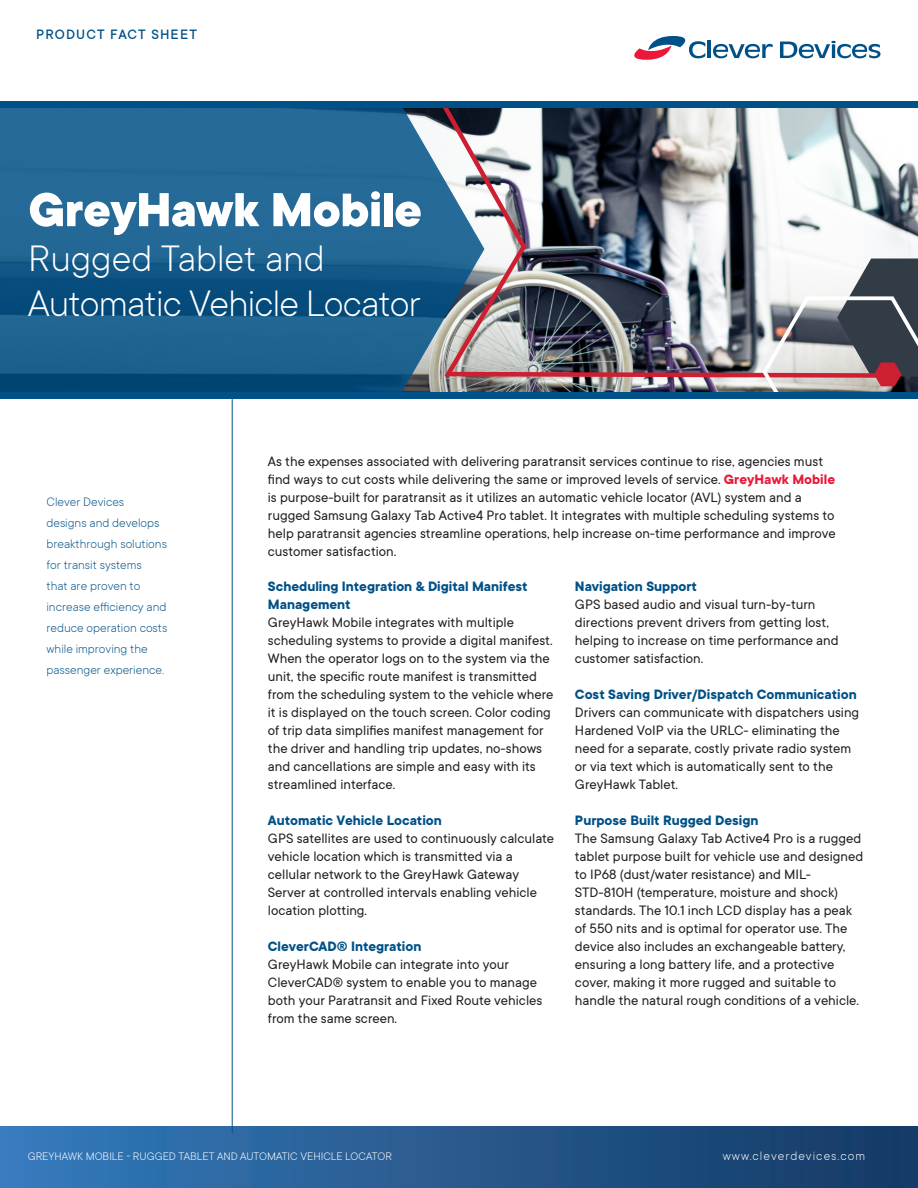
<style>
.page{position:relative;width:918px;height:1188px;background:#fff}
.page>*{position:absolute;margin:0;border:0;box-sizing:border-box;transform-origin:0 0}
.t1{font:800 52.5px "TT Commons";letter-spacing:-.01em;color:#fff}
.t2{font:300 40.5px/45px "TT Commons";letter-spacing:-.02em;color:#fff}
.t3{font:15px/18px "TT Commons";color:#231f20}
.t4{font:700 15px/18px "TT Commons";color:#005187}
.t5{font:500 15px "TT Commons";letter-spacing:.075em;color:#005187}
.t6{font:300 13.5px/21px "TT Commons";color:#005187}
.t7{font:300 13.5px "TT Commons";letter-spacing:.075em;color:#fff}
.t8{font:300 12px "TT Commons";color:#fff}
.s1{font-weight:700;color:#eb1937}
</style>
<div class="page">
<img style="left:485px;top:162px;width:433px;height:231px">
<svg style="left:0;top:108px;width:485px;height:285px;background:#1e628f"></svg>
<div style="left:0;top:1126px;width:918px;height:62px;background:linear-gradient(to right,#377bbb,#143963)"></div>
<img style="left:437px;top:108px;width:466px;height:272px">
<div style="left:0;top:393px;width:918px;height:6px;background:#005187"></div>
<hr style="left:232px;top:399px;width:1px;height:734px;background:#005187">
<hr style="left:708px;top:41px;width:3px;height:17px;background:#005187">
<svg style="left:713px;top:44px;width:60px;height:14px"></svg>
<svg style="left:780px;top:41px;width:100px;height:17px"></svg>
<svg style="left:634px;top:36px;width:71px;height:24px"></svg>
<svg style="left:760px;top:259px;width:158px;height:134px"></svg>
<div style="left:0;top:102px;width:918px;height:6px;background:#005187"></div>
<p class="t5" style="left:36px;top:25px;width:162px">PRODUCT FACT SHEET</p>
<p class="t1" style="left:28px;top:174px;width:395px">GreyHawk Mobile</p>
<p class="t2" style="left:28px;top:235px;width:394px">Rugged Tablet and<br>Automatic Vehicle Locator</p>
<p class="t6" style="left:46px;top:490px;width:122px">Clever Devices designs and develops breakthrough solutions for transit systems<br>that are proven to increase efficiency and reduce operation costs while improving the passenger experience.</p>
<p class="t3" style="left:268px;top:452px;width:570px">As the expenses associated with delivering paratransit services continue to rise, agencies must find ways to cut costs while delivering the same or improved levels of service. <span class="s1">GreyHawk Mobile </span>is purpose-built for paratransit as it utilizes an automatic vehicle locator (AVL) system and a rugged Samsung Galaxy Tab Active4 Pro tablet. It integrates with multiple scheduling systems to help paratransit agencies streamline operations, help increase on-time performance and improve customer satisfaction.</p>
<p class="t4" style="left:268px;top:577px;width:261px">Scheduling Integration &amp; Digital Manifest<br>Management</p>
<p class="t3" style="left:268px;top:613px;width:287px">GreyHawk Mobile integrates with multiple scheduling systems to provide a digital manifest.<br>When the operator logs on to the system via the unit, the specific route manifest is transmitted from the scheduling system to the vehicle where it is displayed on the touch screen. Color coding of trip data simplifies manifest management for the driver and handling trip updates, no-shows and cancellations are simple and easy with its streamlined interface.</p>
<p class="t4" style="left:268px;top:811px;width:175px">Automatic Vehicle Location</p>
<p class="t3" style="left:268px;top:829px;width:288px">GPS satellites are used to continuously calculate vehicle location which is transmitted via a cellular network to the GreyHawk Gateway Server at controlled intervals enabling vehicle location plotting.</p>
<p class="t4" style="left:268px;top:937px;width:155px">CleverCAD® Integration</p>
<p class="t3" style="left:268px;top:955px;width:276px">GreyHawk Mobile can integrate into your CleverCAD® system to enable you to manage both your Paratransit and Fixed Route vehicles from the same screen.</p>
<p class="t4" style="left:575px;top:577px;width:124px">Navigation Support</p>
<p class="t3" style="left:575px;top:595px;width:265px">GPS based audio and visual turn-by-turn directions prevent drivers from getting lost, helping to increase on time performance and customer satisfaction.</p>
<p class="t4" style="left:575px;top:685px;width:283px">Cost Saving Driver/Dispatch Communication</p>
<p class="t3" style="left:575px;top:703px;width:286px">Drivers can communicate with dispatchers using Hardened VoIP via the URLC- eliminating the need for a separate, costly private radio system or via text which is automatically sent to the GreyHawk Tablet.</p>
<p class="t4" style="left:575px;top:811px;width:185px">Purpose Built Rugged Design</p>
<p class="t3" style="left:575px;top:829px;width:290px">The Samsung Galaxy Tab Active4 Pro is a rugged tablet purpose built for vehicle use and designed to IP68 (dust/water resistance) and MIL-STD-810H (temperature, moisture and shock) standards. The 10.1 inch LCD display has a peak of 550 nits and is optimal for operator use. The device also includes an exchangeable battery, ensuring a long battery life, and a protective cover, making it more rugged and suitable to handle the natural rough conditions of a vehicle.</p>
<p class="t8" style="left:28px;top:1149px;width:366px">GREYHAWK MOBILE - RUGGED TABLET AND AUTOMATIC VEHICLE LOCATOR</p>
<p class="t7" style="left:723px;top:1147px;width:144px">www.cleverdevices.com</p>
</div>
